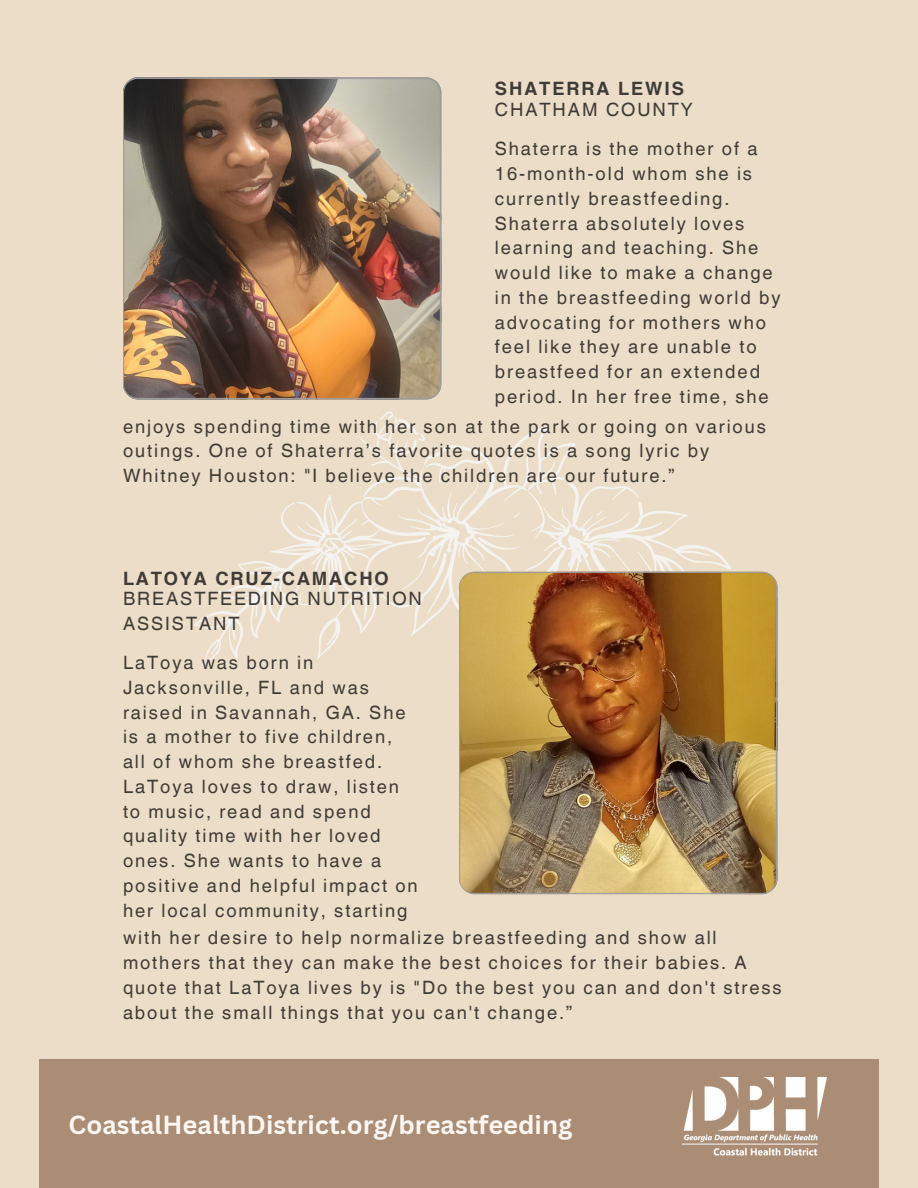
<style>
.page{position:relative;width:918px;height:1188px;background:#ecddc8}
.page>*{position:absolute;margin:0;border:0;box-sizing:border-box;transform-origin:0 0}
.t1{font:700 25.5px "Canva Sans";color:#fdf7f3}
.t2{font:18.45px/24.8px "Helvetica World";letter-spacing:.105em;color:#3f3b36}
.t3{font:700 18.45px "Helvetica World";letter-spacing:.105em;color:#3f3b36}
</style>
<div class="page">
<div style="left:39px;top:1060px;width:840px;height:128px;background:#ab8d75"></div>
<img style="left:683px;top:1078px;width:144px;height:78px">
<svg style="left:194px;top:304px;width:538px;height:362px"></svg>
<img style="left:459px;top:572px;width:318px;height:322px;border-radius:16px">
<img style="left:123px;top:77px;width:318px;height:323px;border-radius:16px">
<p class="t3" style="left:495px;top:74px;width:191px">SHATERRA LEWIS</p>
<p class="t2" style="left:495px;top:97px;width:199px">CHATHAM COUNTY</p>
<p class="t2" style="left:495px;top:137px;width:287px">Shaterra is the mother of a<br>16-month-old whom she is currently breastfeeding.<br>Shaterra absolutely loves learning and teaching. She would like to make a change in the breastfeeding world by advocating for mothers who feel like they are unable to breastfeed for an extended period. In her free time, she</p>
<p class="t2" style="left:123px;top:414px;width:644px">enjoys spending time with her son at the park or going on various outings. One of Shaterra’s favorite quotes is a song lyric by<br>Whitney Houston: "I believe the children are our future.”</p>
<p class="t3" style="left:123px;top:563px;width:267px">LATOYA CRUZ-CAMACHO</p>
<p class="t2" style="left:123px;top:587px;width:300px">BREASTFEEDING NUTRITION<br>ASSISTANT</p>
<p class="t2" style="left:123px;top:650px;width:296px">LaToya was born in<br>Jacksonville, FL and was raised in Savannah, GA. She is a mother to five children, all of whom she breastfed.<br>LaToya loves to draw, listen to music, read and spend quality time with her loved ones. She wants to have a positive and helpful impact on her local community, starting</p>
<p class="t2" style="left:123px;top:926px;width:660px">with her desire to help normalize breastfeeding and show all mothers that they can make the best choices for their babies. A quote that LaToya lives by is "Do the best you can and don't stress about the small things that you can't change.”</p>
<p class="t1" style="left:69px;top:1106px;width:505px">CoastalHealthDistrict.org/breastfeeding</p>
</div>
